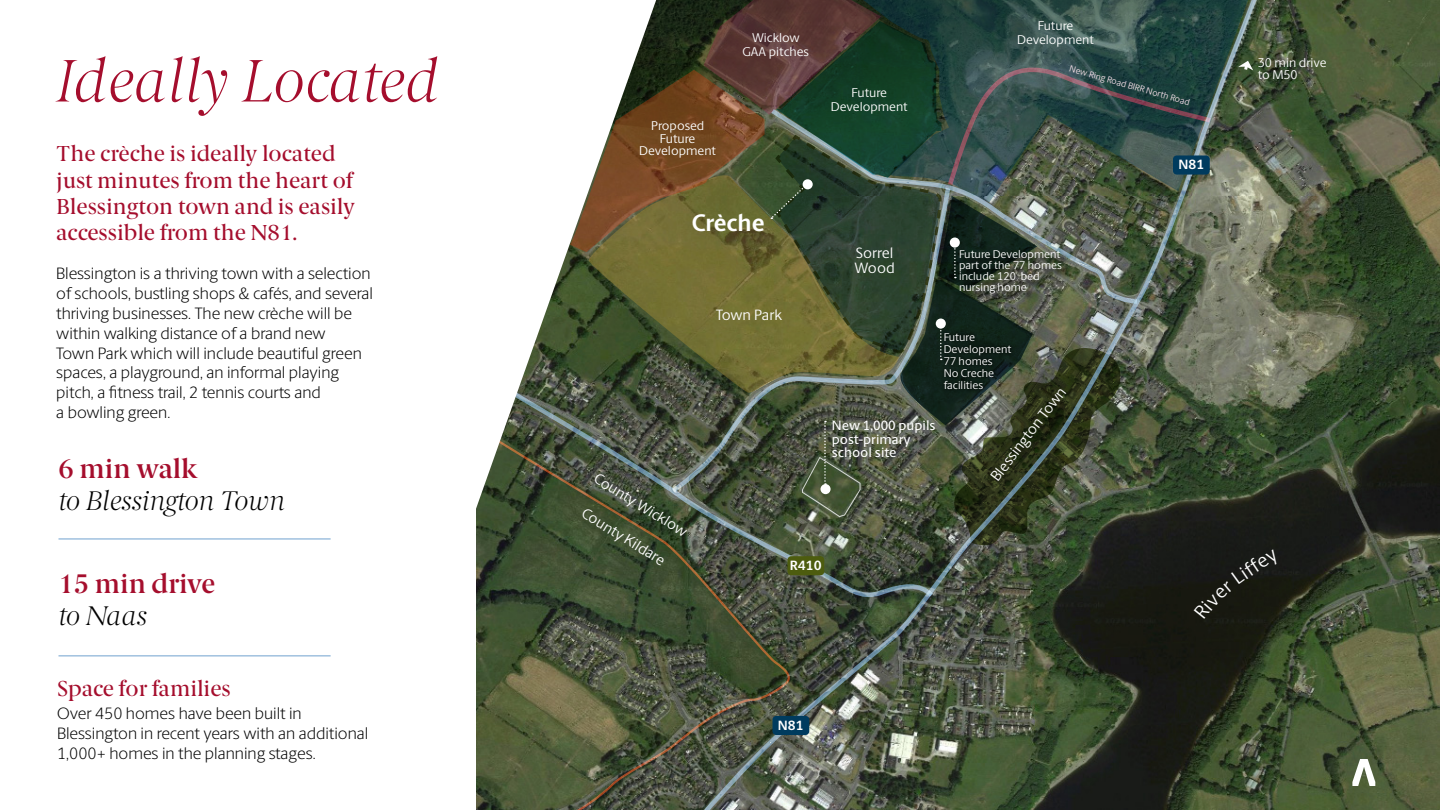
<style>
.page{position:relative;width:1440px;height:810px;background:#fff}
.page>*{position:absolute;margin:0;border:0;box-sizing:border-box;transform-origin:0 0}
.t1{font:italic 300 60px "Berlingske Serif";letter-spacing:-.005em;color:#a50e2d}
.t2{font:italic 300 27px "Berlingske Serif";color:#000}
.t3{font:600 27px "Berlingske Serif";color:#a50e2d}
.t4{font:700 24px "Berlingske Sans";color:#fff}
.t5{font:21.75px/26.1px "Berlingske Serif";color:#a50e2d}
.t6{font:300 16.5px/19.8px "Berlingske Sans";color:#000}
.t7{font:15px/15px "Berlingske Sans";color:#fff}
.t8{font:500 13.5px/13.5px "Berlingske Sans";color:#fff}
.t9{font:700 13.5px "Berlingske Sans";color:#fff}
.t10{font:12.75px/14.2px "Berlingske Sans";color:#fff;text-align:center}
.t11{font:11.25px/12px "Berlingske Sans";color:#fff}
.t12{font:9px "Berlingske Sans";color:#f5e0e8}
</style>
<div class="page">
<img style="left:1281px;top:0;width:159px;height:197px">
<img style="left:1263px;top:197px;width:177px;height:613px">
<svg style="left:791px;top:619px;width:472px;height:191px;background:#3f4836"></svg>
<svg style="left:476px;top:525px;width:315px;height:285px;background:#4e573e"></svg>
<div style="left:772px;top:716px;width:37px;height:19px;background:#003b5e;border-radius:4px"></div>
<svg style="left:476px;top:246px;width:93px;height:279px"></svg>
<svg style="left:1352px;top:759px;width:23px;height:27px"></svg>
<hr style="left:58px;top:539px;width:273px;height:1px;background:#70a1cf">
<hr style="left:58px;top:656px;width:273px;height:1px;background:#70a1cf">
<img style="left:569px;top:0;width:712px;height:619px">
<h1 class="t1" style="left:56px;top:42px;width:385px">Ideally Located</h1>
<h3 class="t5" style="left:56px;top:141px;width:300px">The crèche is ideally located just minutes from the heart of<br>Blessington town and is easily accessible from the N81.</h3>
<p class="t6" style="left:56px;top:264px;width:318px">Blessington is a thriving town with a selection of schools, bustling shops &amp; cafés, and several thriving businesses. The new crèche will be within walking distance of a brand new<br>Town Park which will include beautiful green spaces, a playground, an informal playing pitch, a fitness trail, 2 tennis courts and<br>a bowling green.</p>
<h2 class="t3" style="left:58px;top:452px;width:140px">6 min walk</h2>
<h2 class="t2" style="left:58px;top:484px;width:228px">to Blessington Town</h2>
<h2 class="t3" style="left:58px;top:567px;width:158px">15 min drive</h2>
<h2 class="t2" style="left:58px;top:598px;width:90px">to Naas</h2>
<h3 class="t5" style="left:57px;top:676px;width:175px">Space for families</h3>
<p class="t6" style="left:57px;top:704px;width:313px">Over 450 homes have been built in<br>Blessington in recent years with an additional<br>1,000+ homes in the planning stages.</p>
<p class="t10" style="left:639px;top:119px;width:78px;line-height:12.8px">Proposed<br>Future<br>Development</p>
<p class="t10" style="left:743px;top:30px;width:68px">Wicklow<br>GAA pitches</p>
<p class="t10" style="left:831px;top:85px;width:78px">Future<br>Development</p>
<p class="t10" style="left:1017px;top:18px;width:78px">Future<br>Development</p>
<p class="t12" style="left:1071px;top:63px;width:126px;rotate:16deg">New Ring Road BIRR North Road</p>
<p class="t9" style="left:1178px;top:156px;width:27px">N81</p>
<h3 class="t4" style="left:692px;top:208px;width:74px">Crèche</h3>
<p class="t7" style="left:716px;top:307px;width:68px">Town Park</p>
<p class="t7" style="left:600px;top:470px;width:108px;rotate:32deg">County Wicklow</p>
<p class="t7" style="left:587px;top:505px;width:96px;rotate:32deg">County Kildare</p>
<p class="t9" style="left:790px;top:557px;width:33px">R410</p>
<p class="t7" style="left:855px;top:245px;width:42px">Sorrel<br>Wood</p>
<p class="t11" style="left:959px;top:248px;width:105px;line-height:11.2px">Future Development part of the 77 homes include 120 bed nursing home</p>
<p class="t8" style="left:832px;top:419px;width:105px">New 1,000 pupils post-primary school site</p>
<p class="t11" style="left:944px;top:331px;width:69px">Future<br>Development<br>77 homes<br>No Creche facilities</p>
<p class="t7" style="left:988px;top:475px;width:115px;rotate:-53deg">Blessington Town</p>
<p class="t10" style="left:1258px;top:56px;width:70px;line-height:12px;text-align:left">30 min drive to M50</p>
<p class="t9" style="left:778px;top:717px;width:27px">N81</p>
</div>
